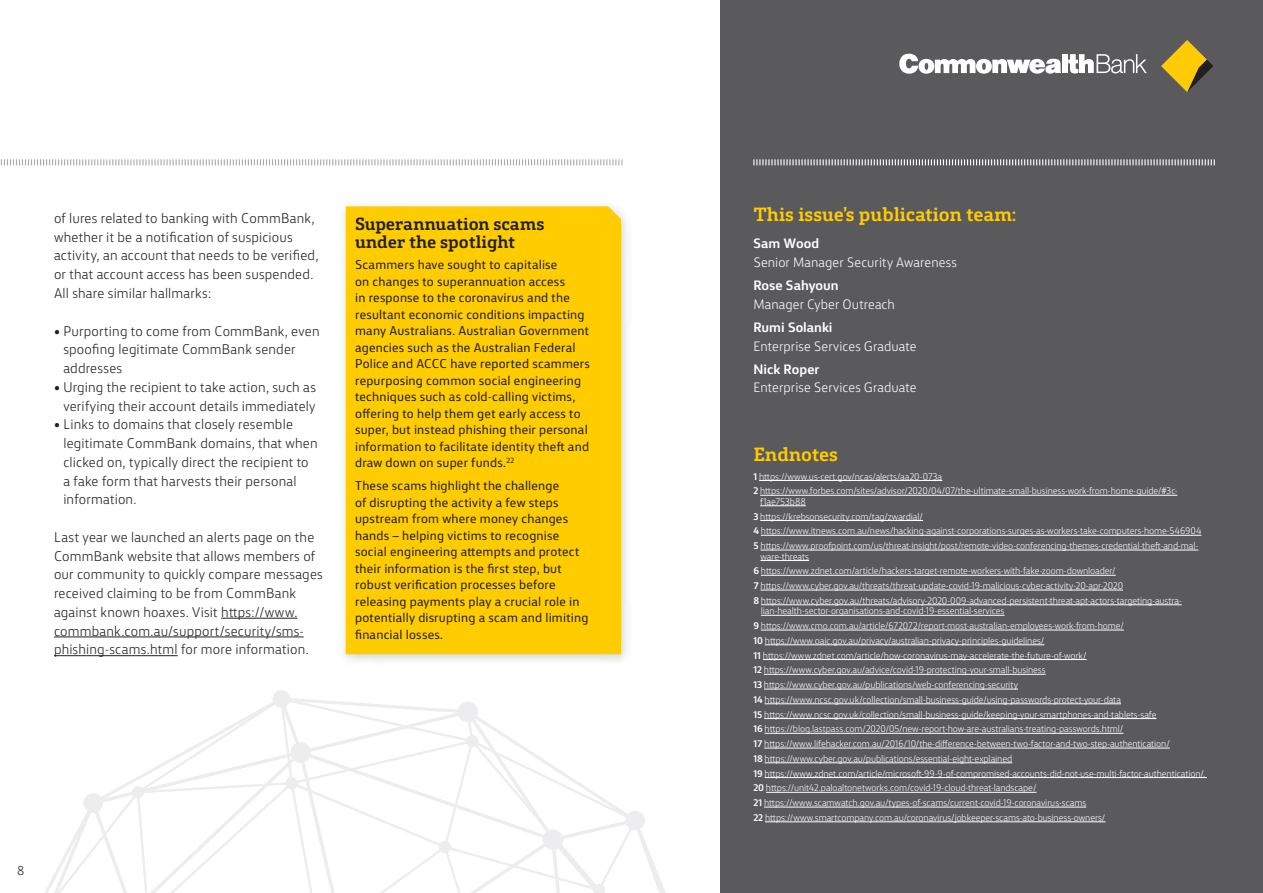
<style>
.page{position:relative;width:1263px;height:893px;background:#fff}
.page>*{position:absolute;margin:0;border:0;box-sizing:border-box;transform-origin:0 0}
.t1{font:700 18px "CBA Slab";color:#fc0}
.t2{font:700 16.5px/18.8px "CBA Slab";letter-spacing:-.005em;color:#231f20}
.t3{font:300 13.2px/18.8px "CBA Sans";letter-spacing:.015em;color:#231f20}
.t4{font:300 12.75px "CBA Sans";letter-spacing:.005em;color:#fff}
.t5{font:700 12.75px "CBA Sans";color:#fff}
.t6{font:12px/16.5px "CBA Sans";letter-spacing:.015em;color:#231f20}
.t7{font:300 12px "CBA Sans";color:#231f20}
.t8{font:300 9px/14.7px "CBA Sans";letter-spacing:-.01em;color:#fff}
.s1{font-weight:700}
</style>
<div class="page">
<svg style="left:45px;top:698px;width:621px;height:195px"></svg>
<div style="left:273px;top:690px;width:17px;height:18px;background:#ededef;border-radius:50%"></div>
<div style="left:457px;top:702px;width:21px;height:20px;background:#ededef;border-radius:50%"></div>
<div style="left:625px;top:811px;width:20px;height:19px;background:#ededef;border-radius:50%"></div>
<div style="left:83px;top:793px;width:20px;height:20px;background:#ededef;border-radius:50%"></div>
<div style="left:290px;top:742px;width:21px;height:21px;background:#ededef;border-radius:50%"></div>
<div style="left:543px;top:829px;width:20px;height:21px;background:#ededef;border-radius:50%"></div>
<svg style="left:0;top:159px;width:623px;height:7px"></svg>
<div style="left:720px;top:0;width:543px;height:893px;background:#5a5a5d"></div>
<hr style="left:759px;top:480px;width:183px;height:1px;background:#fff">
<hr style="left:760px;top:495px;width:417px;height:1px;background:#fff">
<hr style="left:760px;top:505px;width:46px;height:1px;background:#fff">
<hr style="left:760px;top:520px;width:163px;height:1px;background:#fff">
<hr style="left:761px;top:535px;width:440px;height:1px;background:#fff">
<hr style="left:760px;top:550px;width:438px;height:1px;background:#fff">
<hr style="left:760px;top:560px;width:49px;height:1px;background:#fff">
<hr style="left:761px;top:575px;width:355px;height:1px;background:#fff">
<hr style="left:761px;top:590px;width:362px;height:1px;background:#fff">
<hr style="left:761px;top:604px;width:421px;height:1px;background:#fff">
<hr style="left:761px;top:615px;width:243px;height:1px;background:#fff">
<hr style="left:761px;top:630px;width:363px;height:1px;background:#fff">
<hr style="left:765px;top:644px;width:279px;height:1px;background:#fff">
<hr style="left:763px;top:659px;width:324px;height:1px;background:#fff">
<hr style="left:764px;top:674px;width:282px;height:1px;background:#fff">
<hr style="left:764px;top:689px;width:254px;height:1px;background:#fff">
<hr style="left:765px;top:703px;width:356px;height:1px;background:#fff">
<hr style="left:764px;top:718px;width:392px;height:1px;background:#fff">
<hr style="left:764px;top:733px;width:359px;height:1px;background:#fff">
<hr style="left:764px;top:748px;width:406px;height:1px;background:#fff">
<hr style="left:765px;top:762px;width:247px;height:1px;background:#fff">
<hr style="left:764px;top:777px;width:443px;height:1px;background:#fff">
<hr style="left:766px;top:792px;width:270px;height:1px;background:#fff">
<hr style="left:764px;top:807px;width:322px;height:1px;background:#fff">
<hr style="left:765px;top:822px;width:340px;height:1px;background:#fff">
<svg style="left:1161px;top:40px;width:52px;height:52px"></svg>
<svg style="left:899px;top:54px;width:162px;height:20px"></svg>
<div style="left:1062px;top:54px;width:6px;height:19px;background:#fff"></div>
<svg style="left:1068px;top:54px;width:79px;height:19px"></svg>
<hr style="left:221px;top:618px;width:76px;height:1px;background:#231f20">
<hr style="left:54px;top:637px;width:250px;height:1px;background:#231f20">
<hr style="left:54px;top:655px;width:124px;height:1px;background:#231f20">
<div style="left:339px;top:199px;width:293px;height:467px;background:#231f20;opacity:.2"></div>
<div style="left:346px;top:206px;width:275px;height:448px;background:#fc0"></div>
<svg style="left:753px;top:159px;width:462px;height:6px"></svg>
<h3 class="t3" style="left:54px;top:208px;width:266px">of lures related to banking with CommBank, whether it be a notification of suspicious activity, an account that needs to be verified, or that account access has been suspended.<br>All share similar hallmarks:</h3>
<h3 class="t3" style="left:63px;top:320px;width:258px;text-indent:-9px">• Purporting to come from CommBank, even spoofing legitimate CommBank sender addresses</h3>
<h3 class="t3" style="left:54px;top:376px;width:264px;text-align:right">• Urging the recipient to take action, such as verifying their account details immediately</h3>
<h3 class="t3" style="left:63px;top:414px;width:256px;text-indent:-9px">• Links to domains that closely resemble legitimate CommBank domains, that when clicked on, typically direct the recipient to a fake form that harvests their personal information.</h3>
<p class="t3" style="left:54px;top:526px;width:270px">Last year we launched an alerts page on the CommBank website that allows members of our community to quickly compare messages received claiming to be from CommBank against known hoaxes. Visit https://www. commbank.com.au/support/security/sms&shy;phishing-scams.html for more information.</p>
<h2 class="t2" style="left:355px;top:212px;width:191px">Superannuation scams under the spotlight</h2>
<p class="t6" style="left:355px;top:255px;width:236px">Scammers have sought to capitalise<br>on changes to superannuation access<br>in response to the coronavirus and the resultant economic conditions impacting many Australians. Australian Government agencies such as the Australian Federal Police and ACCC have reported scammers repurposing common social engineering techniques such as cold-calling victims, offering to help them get early access to super, but instead phishing their personal information to facilitate identity theft and draw down on super funds.<sup>22</sup></p>
<p class="t6" style="left:355px;top:476px;width:235px">These scams highlight the challenge<br>of disrupting the activity a few steps upstream from where money changes hands – helping victims to recognise social engineering attempts and protect their information is the first step, but robust verification processes before releasing payments play a crucial role in potentially disrupting a scam and limiting financial losses.</p>
<h3 class="t7" style="left:17px;top:861px;width:9px">8</h3>
<h1 class="t1" style="left:753px;top:198px;width:264px">This issue’s publication team:</h1>
<h3 class="t5" style="left:753px;top:232px;width:67px">Sam Wood</h3>
<h3 class="t4" style="left:753px;top:252px;width:205px">Senior Manager Security Awareness</h3>
<h3 class="t5" style="left:753px;top:274px;width:87px">Rose Sahyoun</h3>
<h3 class="t4" style="left:753px;top:294px;width:143px">Manager Cyber Outreach</h3>
<h3 class="t5" style="left:753px;top:315px;width:81px">Rumi Solanki</h3>
<h3 class="t4" style="left:753px;top:336px;width:165px">Enterprise Services Graduate</h3>
<h3 class="t5" style="left:753px;top:357px;width:68px">Nick Roper</h3>
<h3 class="t4" style="left:753px;top:377px;width:165px">Enterprise Services Graduate</h3>
<h1 class="t1" style="left:753px;top:437px;width:86px">Endnotes</h1>
<p class="t8" style="left:753px;top:468px;width:425px"><span class="s1">1</span> https://www.us-cert.gov/ncas/alerts/aa20-073a<br><span class="s1">2</span> https://www.forbes.com/sites/advisor/2020/04/07/the-ultimate-small-business-work-from-home-guide/#3c-</p>
<p class="t8" style="left:753px;top:493px;width:450px;text-indent:7px">f1ae753b88<br><span class="s1">3</span> https://krebsonsecurity.com/tag/zwardial/<br><span class="s1">4</span> https://www.itnews.com.au/news/hacking-against-corporations-surges-as-workers-take-computers-home-546904<br><span class="s1">5</span> https://www.proofpoint.com/us/threat-insight/post/remote-video-conferencing-themes-credential-theft-and-mal-</p>
<p class="t8" style="left:753px;top:548px;width:430px;text-indent:7px">ware-threats<br><span class="s1">6</span> https://www.zdnet.com/article/hackers-target-remote-workers-with-fake-zoom-downloader/<br><span class="s1">7</span> https://www.cyber.gov.au/threats/threat-update-covid-19-malicious-cyber-activity-20-apr-2020<br><span class="s1">8</span> https://www.cyber.gov.au/threats/advisory-2020-009-advanced-persistent-threat-apt-actors-targeting-austra-</p>
<p class="t8" style="left:753px;top:603px;width:453px;text-indent:8px">lian-health-sector-organisations-and-covid-19-essential-services<br><span class="s1">9</span> https://www.cmo.com.au/article/672072/report-most-australian-employees-work-from-home/<br><span class="s1">10</span> https://www.oaic.gov.au/privacy/australian-privacy-principles-guidelines/<br><span class="s1">11</span> https://www.zdnet.com/article/how-coronavirus-may-accelerate-the-future-of-work/<br><span class="s1">12</span> https://www.cyber.gov.au/advice/covid-19-protecting-your-small-business<br><span class="s1">13</span> https://www.cyber.gov.au/publications/web-conferencing-security<br><span class="s1">14</span> https://www.ncsc.gov.uk/collection/small-business-guide/using-passwords-protect-your-data<br><span class="s1">15</span> https://www.ncsc.gov.uk/collection/small-business-guide/keeping-your-smartphones-and-tablets-safe<br><span class="s1">16</span> https://blog.lastpass.com/2020/05/new-report-how-are-australians-treating-passwords.html/<br><span class="s1">17</span> https://www.lifehacker.com.au/2016/10/the-difference-between-two-factor-and-two-step-authentication/<br><span class="s1">18</span> https://www.cyber.gov.au/publications/essential-eight-explained<br><span class="s1">19</span> https://www.zdnet.com/article/microsoft-99-9-of-compromised-accounts-did-not-use-multi-factor-authentication/.<br><span class="s1">20</span> https://unit42.paloaltonetworks.com/covid-19-cloud-threat-landscape/<br><span class="s1">21</span> https://www.scamwatch.gov.au/types-of-scams/current-covid-19-coronavirus-scams<br><span class="s1">22</span> https://www.smartcompany.com.au/coronavirus/jobkeeper-scams-ato-business-owners/</p>
</div>
